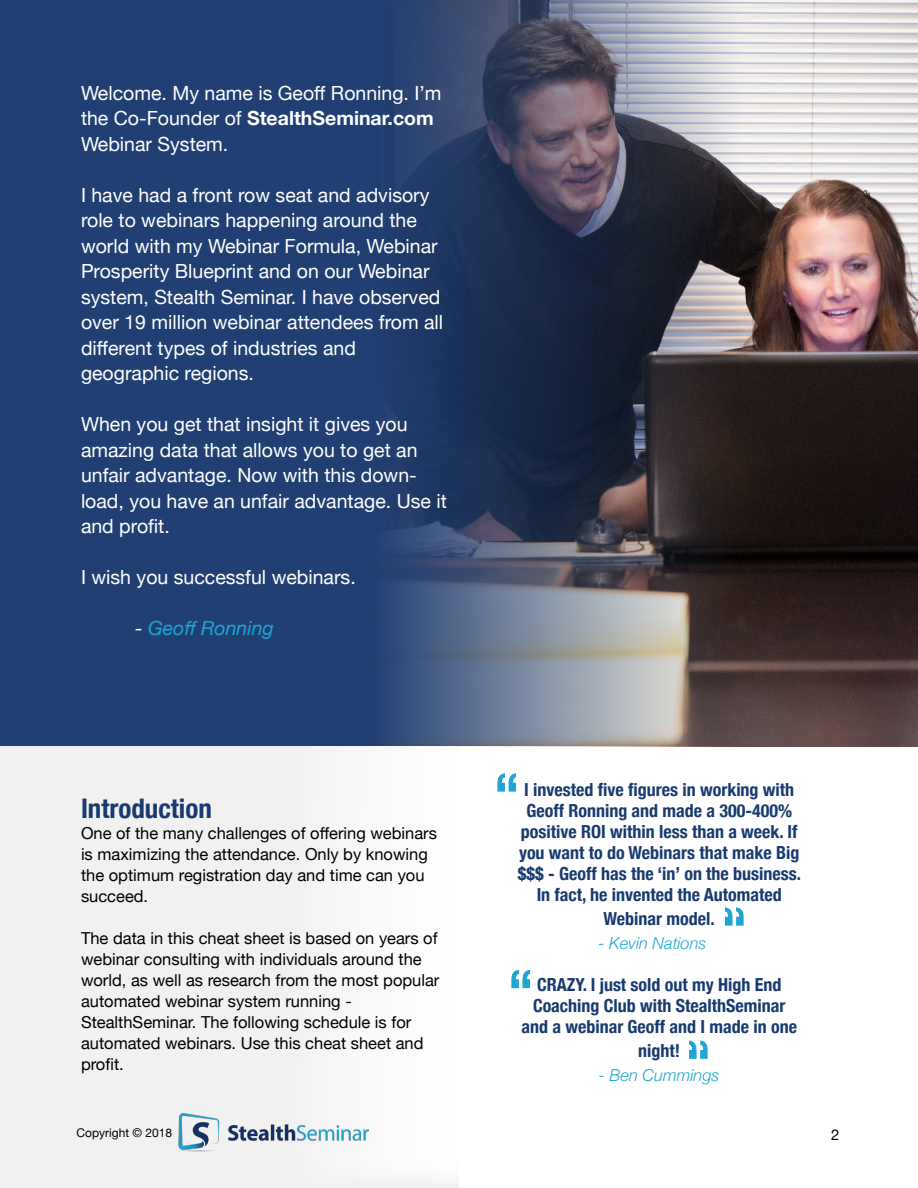
<style>
.page{position:relative;width:918px;height:1188px;background:#fff}
.page>*{position:absolute;margin:0;border:0;box-sizing:border-box;transform-origin:0 0}
.t1{font:700 condensed 57px "Helvetica Neue";color:#1ea5d4}
.t2{font:700 condensed 27px "Helvetica Neue";color:#193a6f}
.t3{font:19.5px/25.5px "Helvetica Neue";color:#fff}
.t4{font:italic 19.5px "Helvetica Neue";color:#1ea5d4}
.t5{font:700 condensed 18px/21px "Helvetica Neue";color:#193a6f;text-align:center}
.t6{font:16.5px/21px "Helvetica Neue";color:#000}
.t7{font:italic 300 16.5px "Helvetica Neue";color:#1ea5d4}
.t8{font:15px "Helvetica Neue";color:#000}
.t9{font:12px "Helvetica Neue";color:#000}
.s1{font-weight:700}
.s2{color:#fff}
</style>
<div class="page">
<div style="left:0;top:746px;width:459px;height:442px;background:#f1f1f1"></div>
<div style="left:291px;top:729px;width:330px;height:459px;background:#fff"></div>
<div style="left:0;top:0;width:918px;height:746px;background:#204073"></div>
<img style="left:391px;top:0;width:527px;height:746px">
<img style="left:178px;top:1113px;width:190px;height:39px">
<p class="t3" style="left:81px;top:81px;width:362px">Welcome. My name is Geoff Ronning. I’m the Co-Founder of <span class="s1">StealthSeminar.com<br></span>Webinar System.</p>
<p class="t3" style="left:81px;top:183px;width:364px">I have had a front row seat and advisory role to webinars happening around the world with my Webinar Formula, Webinar Prosperity Blueprint and on our Webinar system, Stealth Seminar. I have observed over 19 million webinar attendees from all different types of industries and geographic regions.</p>
<p class="t3" style="left:81px;top:413px;width:367px">When you get that insight it gives you amazing data that allows you to get an unfair advantage. Now with this down&shy;load, you have an unfair advantage. Use it and profit.</p>
<p class="t3" style="left:81px;top:566px;width:276px">I wish you successful webinars.</p>
<p class="t4" style="left:135px;top:614px;width:140px"><span class="s2">-</span> Geoff Ronning</p>
<h2 class="t2" style="left:81px;top:786px;width:132px">Introduction</h2>
<p class="t6" style="left:81px;top:823px;width:358px">One of the many challenges of offering webinars is maximizing the attendance. Only by knowing the optimum registration day and time can you succeed.</p>
<p class="t6" style="left:81px;top:928px;width:360px">The data in this cheat sheet is based on years of webinar consulting with individuals around the world, as well as research from the most popular automated webinar system running - StealthSeminar. The following schedule is for automated webinars. Use this cheat sheet and profit.</p>
<p class="t9" style="left:76px;top:1124px;width:97px">Copyright © 2018</p>
<h1 class="t1" style="left:494px;top:746px;width:28px">“</h1>
<p class="t5" style="left:518px;top:778px;width:285px">I invested five figures in working with Geoff Ronning and made a 300-400% positive ROI within less than a week. If you want to do Webinars that make Big $$$ - Geoff has the ‘in’ on the business.<br>In fact, he invented the Automated</p>
<p class="t5" style="left:604px;top:907px;width:113px">Webinar model.</p>
<p class="t7" style="left:598px;top:930px;width:110px">- Kevin Nations</p>
<p class="t5" style="left:521px;top:973px;width:277px">CRAZY. I just sold out my High End<br>Coaching Club with StealthSeminar and a webinar Geoff and I made in one</p>
<p class="t5" style="left:638px;top:1039px;width:43px">night!</p>
<p class="t7" style="left:599px;top:1062px;width:122px">- Ben Cummings</p>
<h1 class="t1" style="left:508px;top:943px;width:28px">“</h1>
<p class="t8" style="left:831px;top:1123px;width:10px">2</p>
</div>
